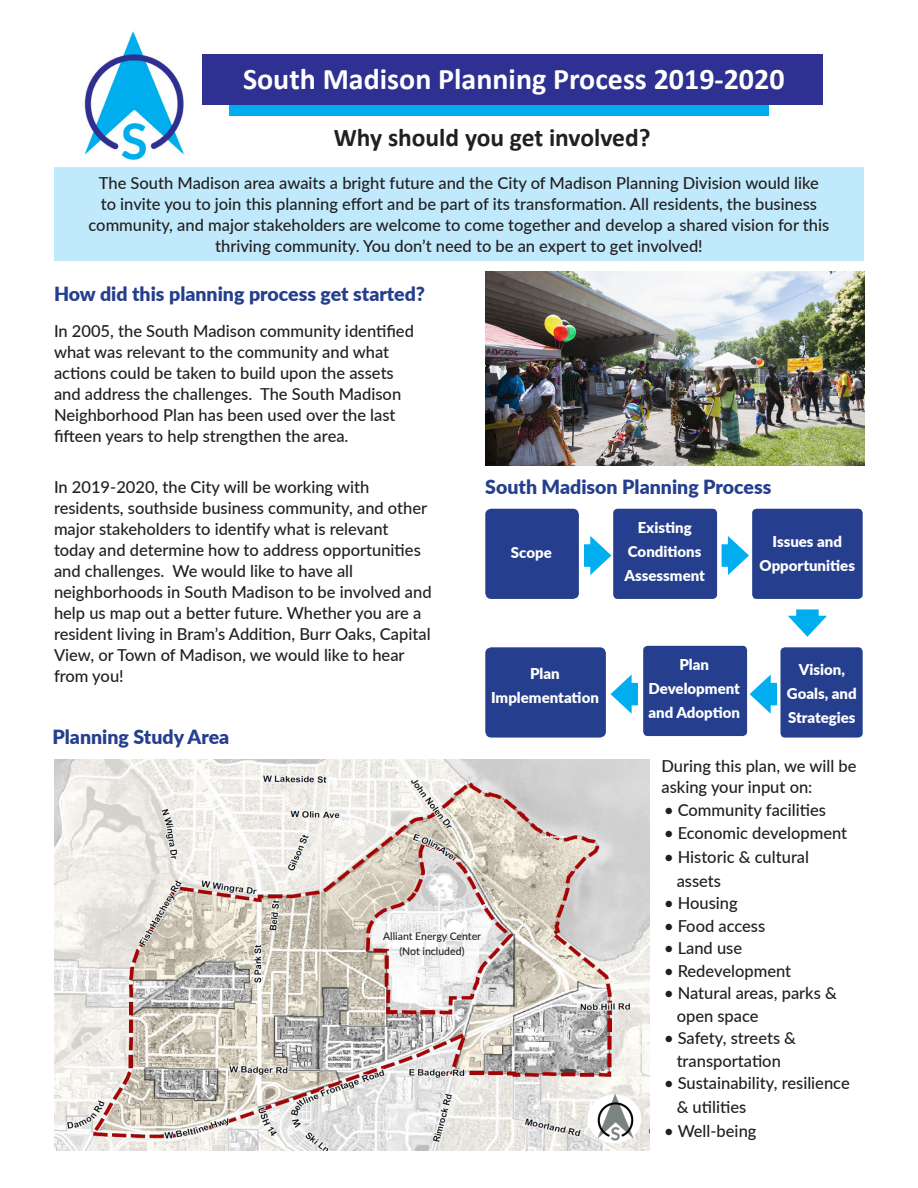
<style>
.page{position:relative;width:918px;height:1188px;background:#fff}
.page>*{position:absolute;margin:0;border:0;box-sizing:border-box;transform-origin:0 0}
.body_2{font:700 30px "Calibri";color:#fff}
.body_2-2{font:700 25.5px "Calibri";color:#231f20}
.sub{font:900 19.5px "Lato";color:#253f8e}
.body_2-3{font:500 16.5px/21px "Lato";color:#231f20}
.bullet_list{font:500 16.5px "Lato";color:#231f20}
.body_2-4{font:900 15px/24px "Lato";color:#fff;text-align:center}
.body_2-5{font:500 10.5px "Lato";color:#231f20}
</style>
<div class="page">
<img style="left:84px;top:32px;width:132px;height:128px">
<div style="left:230px;top:104px;width:540px;height:12px;background:#00aeef"></div>
<div style="left:54px;top:167px;width:810px;height:94px;background:#c0eafb"></div>
<div style="left:202px;top:54px;width:622px;height:50px;background:#2e3092"></div>
<img style="left:54px;top:760px;width:596px;height:390px">
<img style="left:585px;top:1091px;width:59px;height:57px">
<div style="left:485px;top:509px;width:94px;height:90px;background:#253f8e;border-radius:6px"></div>
<div style="left:485px;top:647px;width:121px;height:91px;background:#253f8e;border-radius:6px"></div>
<div style="left:613px;top:509px;width:104px;height:90px;background:#253f8e;border-radius:4px"></div>
<div style="left:643px;top:646px;width:104px;height:90px;background:#253f8e;border-radius:4px"></div>
<div style="left:752px;top:509px;width:111px;height:90px;background:#253f8e;border-radius:4px"></div>
<div style="left:780px;top:647px;width:83px;height:91px;background:#253f8e;border-radius:4px"></div>
<div style="left:584px;top:544px;width:15px;height:23px;background:#00aeef"></div>
<svg style="left:590px;top:536px;width:21px;height:39px"></svg>
<div style="left:623px;top:683px;width:15px;height:22px;background:#00aeef"></div>
<svg style="left:611px;top:675px;width:21px;height:39px"></svg>
<div style="left:762px;top:683px;width:15px;height:22px;background:#00aeef"></div>
<svg style="left:750px;top:675px;width:21px;height:39px"></svg>
<div style="left:722px;top:544px;width:14px;height:23px;background:#00aeef"></div>
<svg style="left:728px;top:536px;width:21px;height:39px"></svg>
<div style="left:796px;top:609px;width:23px;height:15px;background:#00aeef"></div>
<svg style="left:788px;top:616px;width:39px;height:21px"></svg>
<img style="left:486px;top:271px;width:378px;height:195px">
<p class="body_2" style="left:243px;top:57px;width:543px">South Madison Planning Process 2019-2020</p>
<p class="body_2-2" style="left:334px;top:119px;width:318px">Why should you get involved?</p>
<p class="body_2-3" style="left:89px;top:172px;width:742px;text-align:center">The South Madison area awaits a bright future and the City of Madison Planning Division would like<br>to invite you to join this planning effort and be part of its transformation. All residents, the business community, and major stakeholders are welcome to come together and develop a shared vision for this thriving community. You don’t need to be an expert to get involved!</p>
<p class="sub" style="left:54px;top:279px;width:373px">How did this planning process get started?</p>
<p class="body_2-3" style="left:54px;top:319px;width:361px">In 2005, the South Madison community identified what was relevant to the community and what actions could be taken to build upon the assets and address the challenges. The South Madison Neighborhood Plan has been used over the last fifteen years to help strengthen the area.</p>
<p class="body_2-3" style="left:54px;top:476px;width:379px">In 2019-2020, the City will be working with residents, southside business community, and other major stakeholders to identify what is relevant today and determine how to address opportunities and challenges. We would like to have all neighborhoods in South Madison to be involved and help us map out a better future. Whether you are a resident living in Bram’s Addition, Burr Oaks, Capital View, or Town of Madison, we would like to hear from you!</p>
<p class="sub" style="left:485px;top:472px;width:288px">South Madison Planning Process</p>
<p class="body_2-4" style="left:624px;top:515px;width:82px">Existing<br>Conditions<br>Assessment</p>
<p class="body_2-4" style="left:760px;top:529px;width:97px">Issues and<br>Opportunities</p>
<p class="body_2-4" style="left:511px;top:540px;width:42px">Scope</p>
<p class="body_2-4" style="left:649px;top:652px;width:93px">Plan<br>Development and Adoption</p>
<p class="body_2-4" style="left:787px;top:657px;width:71px">Vision,<br>Goals, and<br>Strategies</p>
<p class="body_2-4" style="left:491px;top:661px;width:109px">Plan<br>Implementation</p>
<p class="sub" style="left:52px;top:722px;width:178px">Planning Study Area</p>
<p class="body_2-5" style="left:383px;top:929px;width:100px">Alliant Energy Center</p>
<p class="body_2-5" style="left:399px;top:944px;width:67px">(Not included)</p>
<p class="body_2-3" style="left:662px;top:755px;width:197px">During this plan, we will be asking your input on:</p>
<p class="body_2-3" style="left:664px;top:799px;width:163px">• Community facilities</p>
<p class="body_2-3" style="left:664px;top:821px;width:185px">• Economic development</p>
<p class="body_2-3" style="left:664px;top:845px;width:146px">• Historic &amp; cultural</p>
<p class="bullet_list" style="left:677px;top:869px;width:46px">assets</p>
<p class="body_2-3" style="left:664px;top:892px;width:75px">• Housing</p>
<p class="body_2-3" style="left:664px;top:914px;width:103px">• Food access</p>
<p class="body_2-3" style="left:664px;top:937px;width:79px">• Land use</p>
<p class="body_2-3" style="left:664px;top:959px;width:129px">• Redevelopment</p>
<p class="body_2-3" style="left:664px;top:982px;width:174px">• Natural areas, parks &amp;</p>
<p class="bullet_list" style="left:677px;top:1004px;width:83px">open space</p>
<p class="body_2-3" style="left:664px;top:1027px;width:133px">• Safety, streets &amp;</p>
<p class="bullet_list" style="left:677px;top:1049px;width:106px">transportation</p>
<p class="body_2-3" style="left:664px;top:1072px;width:187px">• Sustainability, resilience</p>
<p class="bullet_list" style="left:677px;top:1095px;width:71px">&amp; utilities</p>
<p class="body_2-3" style="left:664px;top:1120px;width:94px">• Well-being</p>
</div>
